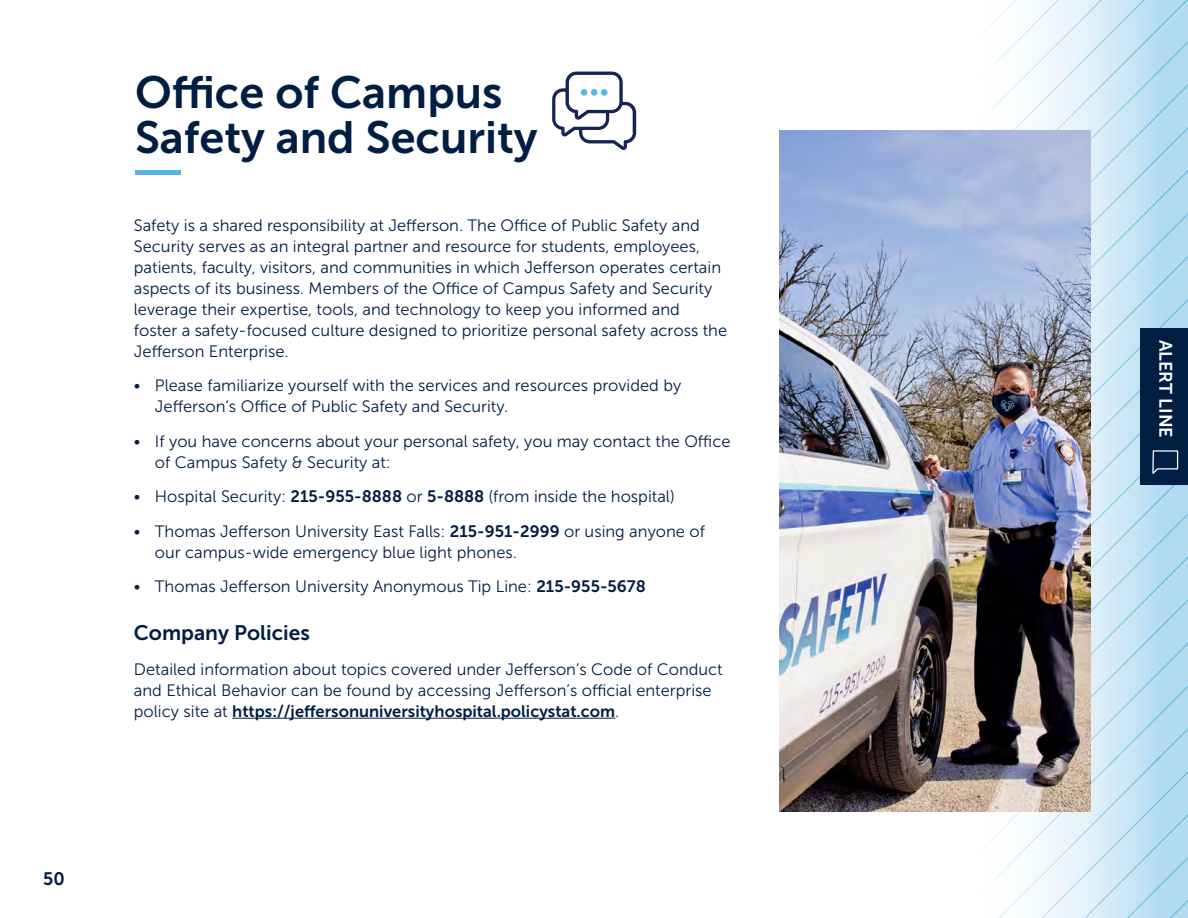
<style>
.page{position:relative;width:1188px;height:918px;background:#fff}
.page>*{position:absolute;margin:0;border:0;box-sizing:border-box;transform-origin:0 0}
.t1{font:45px/45px "Museo Sans 700";color:#001e42}
.t2{font:21px "Museo Sans 700";color:#001e42}
.t3{font:18px "Museo Sans 700";color:#fff}
.t4{font:18px "Museo Sans 700";color:#001e42}
.t5{font:16.5px/21px "Museo Sans 300";color:#001e42}
.t6{font:16.5px "Museo Sans 700";color:#001e42}
.s1{font-family:"Museo Sans 700"}
.s2{font-family:"Museo Sans 300"}
</style>
<div class="page">
<svg style="left:941px;top:0;width:247px;height:918px"></svg>
<hr style="left:135px;top:171px;width:46px;height:4px;background:#5bb3e4">
<hr style="left:232px;top:718px;width:383px;height:1px;background:#001e42">
<img style="left:780px;top:131px;width:311px;height:680px">
<svg style="left:552px;top:72px;width:84px;height:78px"></svg>
<div style="left:581px;top:89px;width:6px;height:7px;background:#59b7df;border-radius:50%"></div>
<div style="left:591px;top:89px;width:7px;height:7px;background:#59b7df;border-radius:50%"></div>
<div style="left:601px;top:89px;width:7px;height:7px;background:#59b7df;border-radius:50%"></div>
<div style="left:1141px;top:328px;width:47px;height:157px;background:#001e42"></div>
<svg style="left:1152px;top:450px;width:27px;height:24px"></svg>
<p class="t4" style="left:43px;top:869px;width:23px">50</p>
<h1 class="t1" style="left:135px;top:70px;width:404px">Office of Campus<br>Safety and Security</h1>
<p class="t5" style="left:134px;top:214px;width:595px">Safety is a shared responsibility at Jefferson. The Office of Public Safety and Security serves as an integral partner and resource for students, employees, patients, faculty, visitors, and communities in which Jefferson operates certain aspects of its business. Members of the Office of Campus Safety and Security leverage their expertise, tools, and technology to keep you informed and foster a safety-focused culture designed to prioritize personal safety across the Jefferson Enterprise.</p>
<p class="t5" style="left:155px;top:375px;width:528px;text-indent:-21px">• Please familiarize yourself with the services and resources provided by<br>Jefferson’s Office of Public Safety and Security.</p>
<p class="t5" style="left:155px;top:431px;width:577px;text-indent:-21px">• If you have concerns about your personal safety, you may contact the Office of Campus Safety &amp; Security at:</p>
<p class="t5" style="left:134px;top:486px;width:542px">• Hospital Security: <span class="s1">215-955-8888</span> or <span class="s1">5-8888</span> (from inside the hospital)</p>
<p class="t5" style="left:155px;top:521px;width:552px;text-indent:-21px">• Thomas Jefferson University East Falls: <span class="s1">215-951-2999</span> or using anyone of our campus-wide emergency blue light phones.</p>
<p class="t5" style="left:134px;top:576px;width:514px">• Thomas Jefferson University Anonymous Tip Line: <span class="s1">215-955-5678</span></p>
<p class="t2" style="left:134px;top:621px;width:178px">Company Policies</p>
<p class="t5" style="left:134px;top:658px;width:590px">Detailed information about topics covered under Jefferson’s Code of Conduct and Ethical Behavior can be found by accessing Jefferson’s official enterprise</p>
<p class="t6" style="left:134px;top:702px;width:487px"><span class="s2">policy site at</span> https://jeffersonuniversityhospital.policystat.com<span class="s2">.</span></p>
<p class="t3" style="left:1176px;top:340px;width:99px;rotate:90deg">ALERT LINE</p>
</div>
